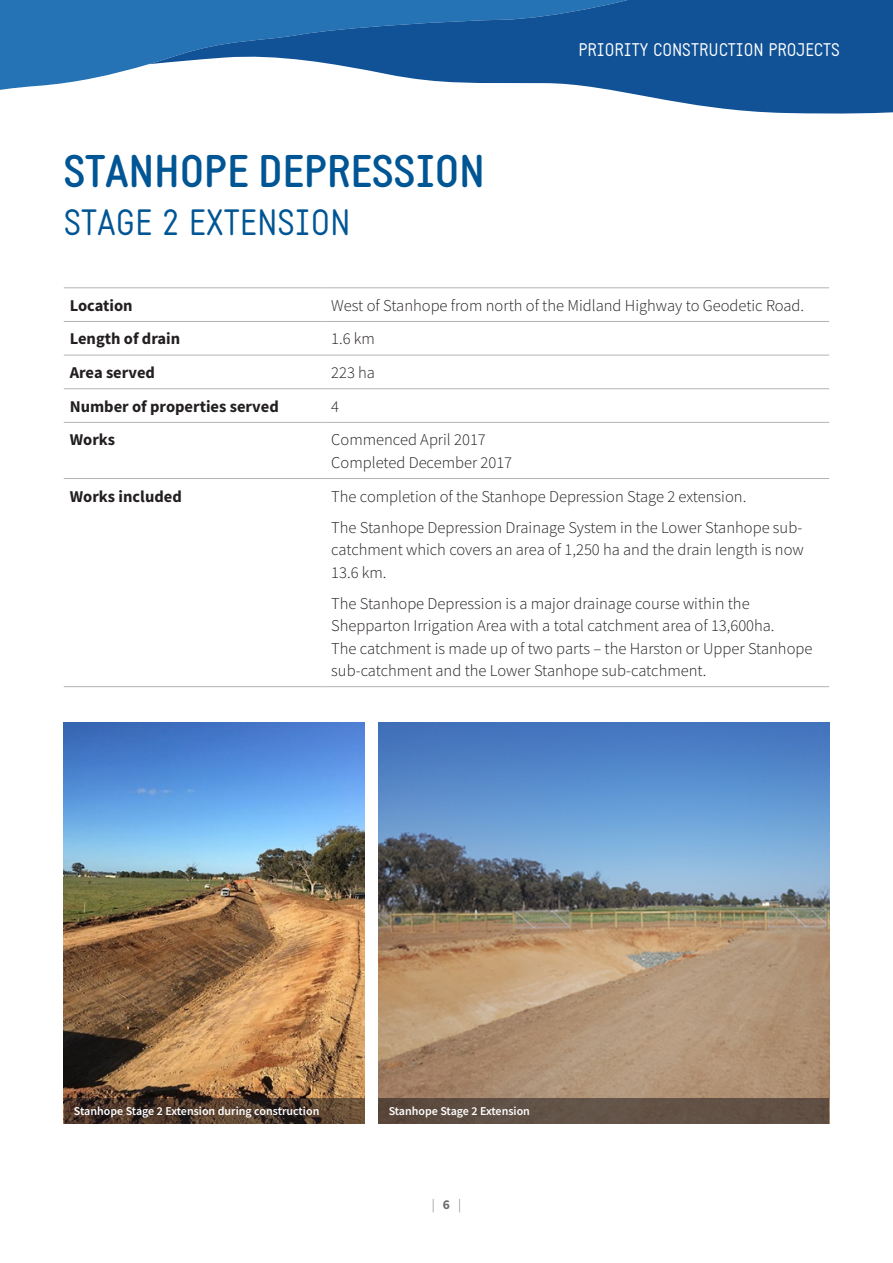
<style>
.page{position:relative;width:893px;height:1263px;background:#fff}
.page>*{position:absolute;margin:0;border:0;box-sizing:border-box;transform-origin:0 0}
.t1{font:700 45px "Static";color:#005594}
.t2{font:36px "Static";color:#005594}
.t3{font:18px "Static";color:#fff}
.t4{font:300 16.5px/22.5px "Source Sans Pro";color:#231f20;text-align:justify}
.t5{font:700 16.5px "Source Sans Pro";color:#231f20}
.t6{font:300 13.5px "Source Sans Pro";color:#6c6d70}
.t7{font:600 12px "Source Sans Pro";color:#fff}
.s1{font-weight:700}
</style>
<div class="page">
<hr style="left:64px;top:288px;width:261px;height:1px;background:#b2b3b7">
<hr style="left:325px;top:288px;width:504px;height:1px;background:#b2b3b7">
<hr style="left:64px;top:321px;width:261px;height:1px;background:#b2b3b7">
<hr style="left:325px;top:321px;width:504px;height:1px;background:#b2b3b7">
<hr style="left:64px;top:355px;width:261px;height:1px;background:#b2b3b7">
<hr style="left:325px;top:355px;width:504px;height:1px;background:#b2b3b7">
<hr style="left:64px;top:388px;width:261px;height:1px;background:#b2b3b7">
<hr style="left:325px;top:388px;width:504px;height:1px;background:#b2b3b7">
<hr style="left:64px;top:422px;width:261px;height:1px;background:#b2b3b7">
<hr style="left:325px;top:422px;width:504px;height:1px;background:#b2b3b7">
<hr style="left:64px;top:478px;width:261px;height:1px;background:#b2b3b7">
<hr style="left:325px;top:478px;width:504px;height:1px;background:#b2b3b7">
<hr style="left:64px;top:686px;width:261px;height:1px;background:#b2b3b7">
<hr style="left:325px;top:686px;width:504px;height:1px;background:#b2b3b7">
<svg style="left:0;top:0;width:149px;height:90px;background:#3d82bd"></svg>
<svg style="left:149px;top:0;width:744px;height:114px;fill:#115296"></svg>
<img style="left:64px;top:723px;width:300px;height:375px">
<img style="left:378px;top:723px;width:451px;height:375px">
<svg style="left:64px;top:1098px;width:300px;height:25px;background:#4b3729"></svg>
<div style="left:378px;top:1098px;width:451px;height:25px;background:#615145"></div>
<p class="t1" style="left:64px;top:144px;width:423px">STANHOPE DEPRESSION</p>
<p class="t2" style="left:64px;top:201px;width:288px">STAGE 2 EXTENSION</p>
<p class="t3" style="left:579px;top:39px;width:263px">PRIORITY CONSTRUCTION PROJECTS</p>
<p class="t5" style="left:70px;top:294px;width:64px">Location</p>
<p class="t4" style="left:331px;top:294px;width:474px">West of Stanhope from north of the Midland Highway to Geodetic Road.</p>
<p class="t5" style="left:70px;top:328px;width:112px">Length of drain</p>
<p class="t4" style="left:331px;top:328px;width:45px">1.6 km</p>
<p class="t5" style="left:70px;top:361px;width:87px">Area served</p>
<p class="t4" style="left:331px;top:361px;width:45px">223 ha</p>
<p class="t5" style="left:70px;top:395px;width:211px">Number of properties served</p>
<p class="t4" style="left:331px;top:395px;width:9px">4</p>
<p class="t5" style="left:70px;top:429px;width:47px">Works</p>
<p class="t4" style="left:331px;top:429px;width:156px">Commenced April 2017</p>
<p class="t4" style="left:331px;top:451px;width:182px">Completed December 2017</p>
<p class="t5" style="left:70px;top:485px;width:114px">Works included</p>
<p class="t4" style="left:331px;top:485px;width:416px">The completion of the Stanhope Depression Stage 2 extension.</p>
<p class="t4" style="left:331px;top:516px;width:474px">The Stanhope Depression Drainage System in the Lower Stanhope sub&shy;catchment which covers an area of 1,250 ha and the drain length is now 13.6 km.</p>
<p class="t4" style="left:331px;top:592px;width:483px;text-align:left">The Stanhope Depression is a major drainage course within the Shepparton Irrigation Area with a total catchment area of 13,600ha.<br>The catchment is made up of two parts – the Harston or Upper Stanhope sub-catchment and the Lower Stanhope sub-catchment.</p>
<p class="t7" style="left:74px;top:1103px;width:247px">Stanhope Stage 2 Extension during construction</p>
<p class="t7" style="left:389px;top:1103px;width:143px">Stanhope Stage 2 Extension</p>
<p class="t6" style="left:432px;top:1196px;width:31px">| <span class="s1">6</span> |</p>
</div>
